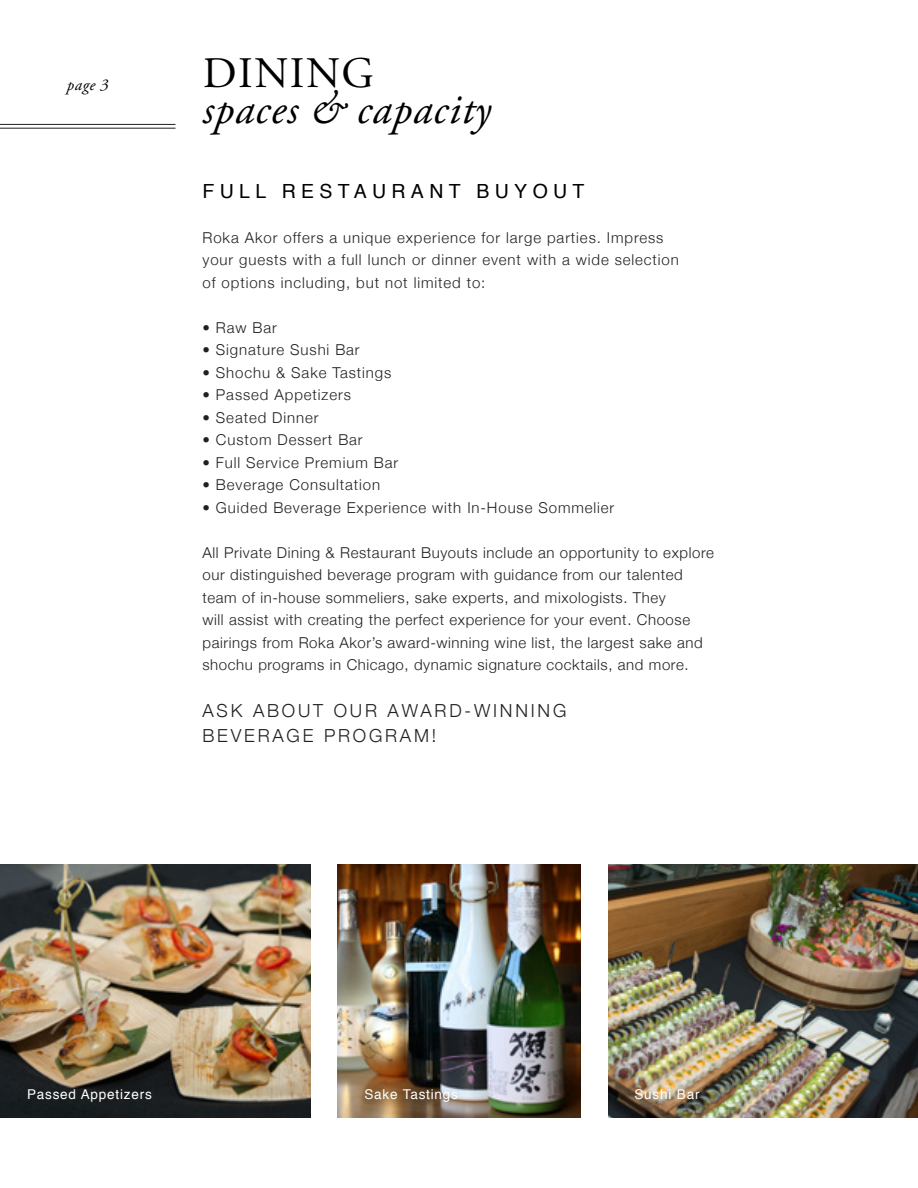
<style>
.page{position:relative;width:918px;height:1188px;background:#fff}
.page>*{position:absolute;margin:0;border:0;box-sizing:border-box;transform-origin:0 0}
.t1{font:italic 43.5px "Adobe Garamond Pro";letter-spacing:.02em;color:#000}
.t2{font:43.5px "Adobe Garamond Pro";letter-spacing:.035em;color:#000}
.t3{font:19.5px "Helvetica";letter-spacing:.275em;color:#000}
.t4{font:18px/24.6px "Helvetica Neue LT Std Lt";letter-spacing:.155em;color:#231f20}
.t5{font:italic 16.5px "Adobe Garamond Pro";color:#000}
.t6{font:15px/22.5px "Helvetica Neue LT Std Lt";letter-spacing:.04em;color:#231f20}
.t7{font:15px/22.5px "Helvetica Neue LT Std Lt";letter-spacing:.06em;color:#231f20}
.t8{font:13.5px "Helvetica";letter-spacing:.06em;color:#fff}
</style>
<div class="page">
<hr style="left:0;top:128px;width:176px;height:1px;background:#231f20">
<hr style="left:0;top:124px;width:176px;height:1px;background:#231f20">
<img style="left:338px;top:864px;width:242px;height:253px">
<div style="left:358px;top:1082px;width:107px;height:27px;background:#231f20;opacity:.25"></div>
<img style="left:0;top:864px;width:310px;height:253px">
<img style="left:608px;top:864px;width:310px;height:253px">
<div style="left:21px;top:1082px;width:137px;height:27px;background:#231f20;opacity:.25"></div>
<p class="t5" style="left:67px;top:75px;width:43px">page 3</p>
<h1 class="t2" style="left:203px;top:48px;width:173px">DINING</h1>
<h1 class="t1" style="left:202px;top:84px;width:290px">spaces &amp; capacity</h1>
<h2 class="t3" style="left:202px;top:176px;width:384px">FULL RESTAURANT BUYOUT</h2>
<p class="t7" style="left:202px;top:226px;width:478px">Roka Akor offers a unique experience for large parties. Impress your guests with a full lunch or dinner event with a wide selection of options including, but not limited to:</p>
<p class="t6" style="left:202px;top:316px;width:76px">• Raw Bar</p>
<p class="t7" style="left:202px;top:338px;width:159px">• Signature Sushi Bar</p>
<p class="t7" style="left:202px;top:361px;width:190px">• Shochu &amp; Sake Tastings</p>
<p class="t7" style="left:202px;top:383px;width:150px">• Passed Appetizers</p>
<p class="t7" style="left:202px;top:406px;width:117px">• Seated Dinner</p>
<p class="t7" style="left:202px;top:428px;width:162px">• Custom Dessert Bar</p>
<p class="t7" style="left:202px;top:451px;width:197px">• Full Service Premium Bar</p>
<p class="t7" style="left:202px;top:473px;width:179px">• Beverage Consultation</p>
<p class="t7" style="left:202px;top:496px;width:413px">• Guided Beverage Experience with In-House Sommelier</p>
<p class="t6" style="left:202px;top:541px;width:513px">All Private Dining &amp; Restaurant Buyouts include an opportunity to explore our distinguished beverage program with guidance from our talented team of in-house sommeliers, sake experts, and mixologists. They<br>will assist with creating the perfect experience for your event. Choose pairings from Roka Akor’s award-winning wine list, the largest sake and shochu programs in Chicago, dynamic signature cocktails, and more.</p>
<p class="t4" style="left:202px;top:698px;width:365px">ASK ABOUT OUR AWARD-WINNING<br>BEVERAGE PROGRAM!</p>
<p class="t8" style="left:27px;top:1084px;width:126px">Passed Appetizers</p>
<p class="t8" style="left:364px;top:1084px;width:95px">Sake Tastings</p>
<p class="t8" style="left:634px;top:1084px;width:67px">Sushi Bar</p>
</div>
